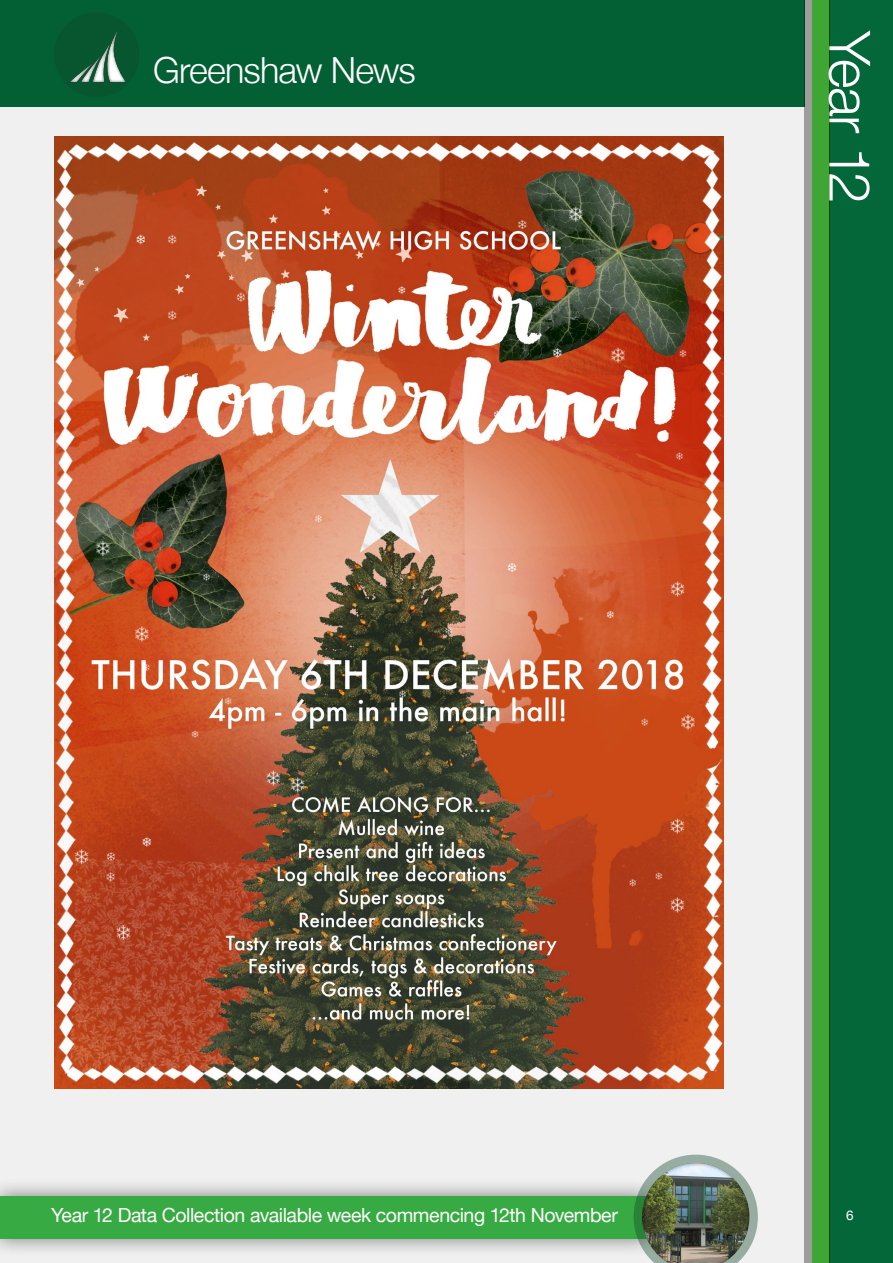
<style>
.page{position:relative;width:893px;height:1263px;background:#fff}
.page>*{position:absolute;margin:0;border:0;box-sizing:border-box;transform-origin:0 0}
.t1{font:300 57px "Helvetica Neue";color:#fff}
.t2{font:300 36px "Helvetica Neue";letter-spacing:-.025em;color:#fff}
.t3{font:19.5px "Helvetica Neue";letter-spacing:-.02em;color:#fff}
.t4{font:13.5px "Helvetica Neue";color:#fff}
</style>
<div class="page">
<div style="left:0;top:0;width:804px;height:1263px;background:#f0f0f1"></div>
<div style="left:804px;top:0;width:9px;height:1263px;background:#9d9d9c"></div>
<div style="left:0;top:0;width:804px;height:106px;background:#036035"></div>
<div style="left:813px;top:0;width:17px;height:1263px;background:#3fa535"></div>
<div style="left:829px;top:0;width:64px;height:1263px;background:#046739"></div>
<div style="left:0;top:1177px;width:665px;height:80px;background:#000;opacity:.5"></div>
<div style="left:0;top:1196px;width:646px;height:43px;background:#38aa43"></div>
<div style="left:48px;top:13px;width:98px;height:86px;background:#000;opacity:.75"></div>
<div style="left:629px;top:1152px;width:133px;height:111px;background:#000;opacity:.75"></div>
<img style="left:54px;top:136px;width:670px;height:953px">
<h2 class="t2" style="left:153px;top:41px;width:264px">Greenshaw News</h2>
<h1 class="t1" style="left:896px;top:31px;width:174px;rotate:90deg">Year 12</h1>
<p class="t3" style="left:51px;top:1201px;width:568px">Year 12 Data Collection available week commencing 12th November</p>
<p class="t4" style="left:846px;top:1205px;width:9px">6</p>
</div>
